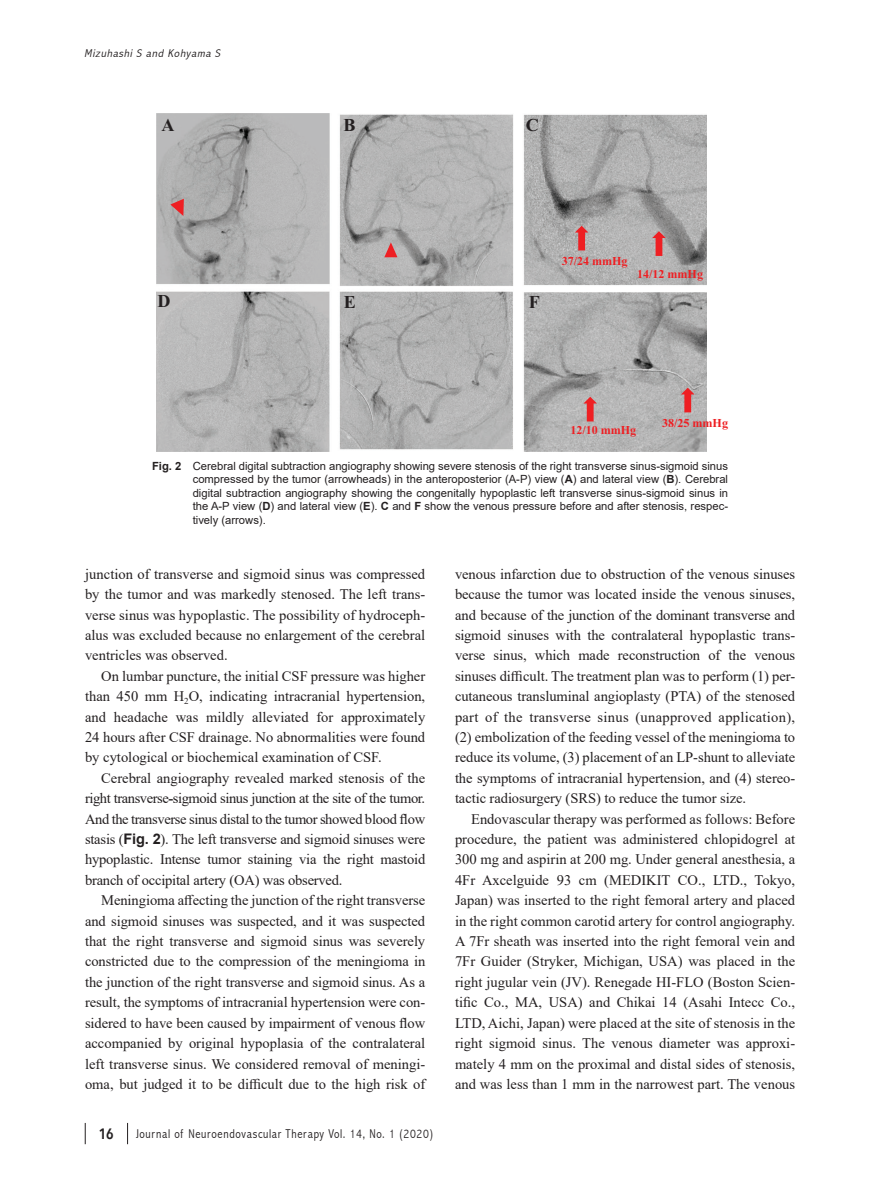
<style>
.page{position:relative;width:893px;height:1191px;background:#fff}
.page>*{position:absolute;margin:0;border:0;box-sizing:border-box;transform-origin:0 0}
.t1{font:700 18.15px "Times New Roman";color:#231f20}
.t2{font:600 15px "Avenir Next Condensed";color:#231f20}
.TX{font:14.55px/20.4px "Times New Roman";color:#231f20;text-align:justify}
.t3{font:300 condensed 12.75px "Abadi";letter-spacing:.05em;color:#231f20}
.t4{font:700 12.15px "Times New Roman";color:#ee1f23}
.FCAP{font:11.25px/13.5px "Arial";color:#231f20;text-align:justify}
.t5{font:italic 300 condensed 11.25px "Abadi";color:#231f20;scale:1.14 1}
.s1{font-weight:700}
.s2{font-family:"Arial";font-weight:700}
</style>
<div class="page">
<svg style="left:127px;top:1123px;width:1px;height:21px"></svg>
<svg style="left:85px;top:1123px;width:1px;height:21px"></svg>
<img style="left:156px;top:113px;width:551px;height:338px">
<svg style="left:384px;top:242px;width:13px;height:15px"></svg>
<svg style="left:575px;top:226px;width:13px;height:24px"></svg>
<svg style="left:170px;top:199px;width:14px;height:17px"></svg>
<svg style="left:652px;top:231px;width:14px;height:25px"></svg>
<svg style="left:583px;top:397px;width:14px;height:24px"></svg>
<svg style="left:681px;top:388px;width:14px;height:24px"></svg>
<p class="t5" style="left:84px;top:47px;width:123px">Mizuhashi S and Kohyama S</p>
<p class="t1" style="left:161px;top:114px;width:15px">A</p>
<p class="t1" style="left:344px;top:114px;width:14px">B</p>
<p class="t1" style="left:526px;top:114px;width:15px">C</p>
<p class="t1" style="left:158px;top:290px;width:15px">D</p>
<p class="t1" style="left:344px;top:291px;width:14px">E</p>
<p class="t1" style="left:529px;top:291px;width:13px">F</p>
<p class="t4" style="left:562px;top:253px;width:67px">37/24 mmHg</p>
<p class="t4" style="left:637px;top:266px;width:68px">14/12 mmHg</p>
<p class="t4" style="left:570px;top:423px;width:67px">12/10 mmHg</p>
<p class="t4" style="left:662px;top:416px;width:68px">38/25 mmHg</p>
<p class="FCAP" style="left:193px;top:459px;width:537px;text-indent:-41px"><span class="s1">Fig. 2</span> Cerebral digital subtraction angiography showing severe stenosis of the right transverse sinus-sigmoid sinus compressed by the tumor (arrowheads) in the anteroposterior (A-P) view (<span class="s1">A</span>) and lateral view (<span class="s1">B</span>). Cerebral digital subtraction angiography showing the congenitally hypoplastic left transverse sinus-sigmoid sinus in the A-P view (<span class="s1">D</span>) and lateral view (<span class="s1">E</span>). <span class="s1">C</span> and <span class="s1">F</span> show the venous pressure before and after stenosis, respec&shy;tively (arrows).</p>
<p class="TX" style="left:85px;top:563px;width:342px">junction of transverse and sigmoid sinus was compressed by the tumor and was markedly stenosed. The left trans&shy;verse sinus was hypoplastic. The possibility of hydroceph&shy;alus was excluded because no enlargement of the cerebral ventricles was observed.</p>
<p class="TX" style="left:85px;top:665px;width:342px;text-indent:16px">On lumbar puncture, the initial CSF pressure was higher than 450 mm H<sub>2</sub>O, indicating intracranial hypertension, and headache was mildly alleviated for approximately 24 hours after CSF drainage. No abnormalities were found by cytological or biochemical examination of CSF.</p>
<p class="TX" style="left:85px;top:767px;width:342px;text-indent:16px">Cerebral angiography revealed marked stenosis of the right transverse<span class="s1">-</span>sigmoid sinus junction at the site of the tumor.<br>And the transverse sinus distal to the tumor showed blood flow stasis (<span class="s2">Fig. 2</span>). The left transverse and sigmoid sinuses were hypoplastic. Intense tumor staining via the right mastoid branch of occipital artery (OA) was observed.</p>
<p class="TX" style="left:85px;top:889px;width:342px;text-indent:16px">Meningioma affecting the junction of the right transverse and sigmoid sinuses was suspected, and it was suspected that the right transverse and sigmoid sinus was severely constricted due to the compression of the meningioma in the junction of the right transverse and sigmoid sinus. As a result, the symptoms of intracranial hypertension were con&shy;sidered to have been caused by impairment of venous flow accompanied by original hypoplasia of the contralateral left transverse sinus. We considered removal of meningi&shy;oma, but judged it to be difficult due to the high risk of</p>
<p class="t2" style="left:99px;top:1120px;width:16px">16</p>
<p class="t3" style="left:136px;top:1126px;width:299px">Journal of Neuroendovascular Therapy Vol. 14, No. 1 (2020)</p>
<p class="TX" style="left:455px;top:563px;width:342px">venous infarction due to obstruction of the venous sinuses because the tumor was located inside the venous sinuses, and because of the junction of the dominant transverse and sigmoid sinuses with the contralateral hypoplastic trans&shy;verse sinus, which made reconstruction of the venous sinuses difficult. The treatment plan was to perform (1) per&shy;cutaneous transluminal angioplasty (PTA) of the stenosed part of the transverse sinus (unapproved application), (2) embolization of the feeding vessel of the meningioma to reduce its volume, (3) placement of an LP-shunt to alleviate the symptoms of intracranial hypertension, and (4) stereo&shy;tactic radiosurgery (SRS) to reduce the tumor size.</p>
<p class="TX" style="left:455px;top:808px;width:342px;text-indent:16px">Endovascular therapy was performed as follows: Before procedure, the patient was administered chlopidogrel at 300 mg and aspirin at 200 mg. Under general anesthesia, a 4Fr Axcelguide 93 cm (MEDIKIT CO., LTD., Tokyo, Japan) was inserted to the right femoral artery and placed in the right common carotid artery for control angiography.<br>A 7Fr sheath was inserted into the right femoral vein and 7Fr Guider (Stryker, Michigan, USA) was placed in the right jugular vein (JV). Renegade HI-FLO (Boston Scien&shy;tific Co., MA, USA) and Chikai 14 (Asahi Intecc Co., LTD, Aichi, Japan) were placed at the site of stenosis in the right sigmoid sinus. The venous diameter was approxi&shy;mately 4 mm on the proximal and distal sides of stenosis, and was less than 1 mm in the narrowest part. The venous</p>
</div>
